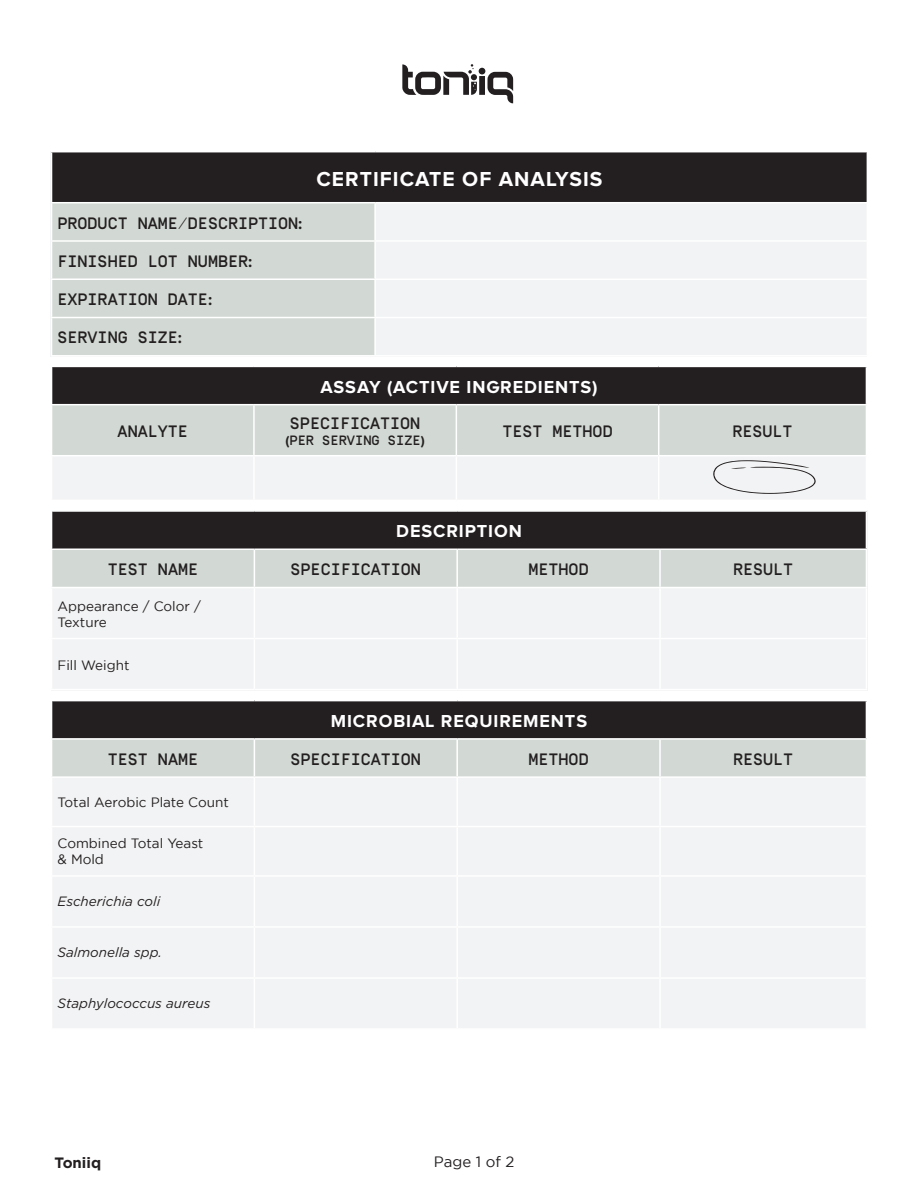
<style>
.page{position:relative;width:918px;height:1188px;background:#fff}
.page>*{position:absolute;margin:0;border:0;box-sizing:border-box;transform-origin:0 0}
.t1{font:700 21px "Proxima Nova A";letter-spacing:.05em;color:#fff}
.t2{font:700 18px "Proxima Nova A";letter-spacing:.05em;color:#fff}
.t3{font:500 16.5px "Simplon Mono Trial";color:#231f20}
.t4{font:15px "Gotham";color:#231f20}
.t5{font:700 15px "Gotham";color:#231f20}
.t6{font:13.5px/16.2px "Gotham";color:#231f20}
.t7{font:italic 13.5px "Gotham";color:#231f20}
.t8{font:500 13.5px "Simplon Mono Trial";color:#231f20}
.s1{font-family:"Proxima Nova A";font-weight:700}
</style>
<div class="page">
<div style="left:52px;top:366px;width:814px;height:39px;background:#231f20"></div>
<hr style="left:51px;top:366px;width:203px;height:1px;background:#fff">
<hr style="left:254px;top:366px;width:202px;height:1px;background:#fff">
<hr style="left:456px;top:366px;width:203px;height:1px;background:#fff">
<hr style="left:659px;top:366px;width:208px;height:1px;background:#fff">
<hr style="left:51px;top:404px;width:203px;height:1px;background:#fff">
<hr style="left:254px;top:404px;width:202px;height:1px;background:#fff">
<hr style="left:456px;top:404px;width:203px;height:1px;background:#fff">
<hr style="left:659px;top:404px;width:208px;height:1px;background:#fff">
<div style="left:52px;top:152px;width:815px;height:51px;background:#231f20"></div>
<div style="left:52px;top:203px;width:322px;height:152px;background:#d2d9d4"></div>
<div style="left:376px;top:204px;width:490px;height:151px;background:#f2f3f4"></div>
<hr style="left:51px;top:202px;width:324px;height:1px;background:#fff">
<hr style="left:375px;top:202px;width:493px;height:1px;background:#fff">
<hr style="left:51px;top:240px;width:324px;height:2px;background:#fff">
<hr style="left:375px;top:240px;width:493px;height:2px;background:#fff">
<hr style="left:51px;top:279px;width:324px;height:1px;background:#fff">
<hr style="left:375px;top:279px;width:493px;height:1px;background:#fff">
<hr style="left:51px;top:317px;width:324px;height:1px;background:#fff">
<hr style="left:375px;top:317px;width:493px;height:1px;background:#fff">
<div style="left:52px;top:701px;width:814px;height:38px;background:#231f20"></div>
<div style="left:53px;top:877px;width:812px;height:151px;background:#f2f3f4"></div>
<svg style="left:52px;top:740px;width:814px;height:135px"></svg>
<hr style="left:659px;top:740px;width:2px;height:36px;background:#fff">
<hr style="left:51px;top:738px;width:203px;height:2px;background:#fff">
<hr style="left:254px;top:738px;width:203px;height:2px;background:#fff">
<hr style="left:254px;top:740px;width:1px;height:36px;background:#fff">
<hr style="left:457px;top:738px;width:203px;height:2px;background:#fff">
<hr style="left:456px;top:740px;width:2px;height:36px;background:#fff">
<hr style="left:660px;top:738px;width:207px;height:2px;background:#fff">
<hr style="left:51px;top:776px;width:203px;height:2px;background:#fff">
<hr style="left:254px;top:778px;width:1px;height:48px;background:#fff">
<hr style="left:254px;top:776px;width:203px;height:2px;background:#fff">
<hr style="left:456px;top:778px;width:2px;height:48px;background:#fff">
<hr style="left:457px;top:776px;width:203px;height:2px;background:#fff">
<hr style="left:659px;top:778px;width:2px;height:48px;background:#fff">
<hr style="left:659px;top:827px;width:2px;height:48px;background:#fff">
<hr style="left:660px;top:776px;width:207px;height:2px;background:#fff">
<hr style="left:659px;top:826px;width:208px;height:1px;background:#fff">
<hr style="left:51px;top:826px;width:203px;height:1px;background:#fff">
<hr style="left:254px;top:827px;width:1px;height:48px;background:#fff">
<hr style="left:254px;top:826px;width:203px;height:1px;background:#fff">
<hr style="left:456px;top:827px;width:2px;height:48px;background:#fff">
<hr style="left:457px;top:826px;width:202px;height:1px;background:#fff">
<hr style="left:254px;top:877px;width:1px;height:49px;background:#fff">
<hr style="left:456px;top:877px;width:2px;height:49px;background:#fff">
<hr style="left:659px;top:877px;width:2px;height:49px;background:#fff">
<hr style="left:51px;top:926px;width:203px;height:2px;background:#fff">
<hr style="left:254px;top:928px;width:1px;height:49px;background:#fff">
<hr style="left:254px;top:926px;width:203px;height:2px;background:#fff">
<hr style="left:456px;top:928px;width:2px;height:49px;background:#fff">
<hr style="left:457px;top:926px;width:203px;height:2px;background:#fff">
<hr style="left:659px;top:928px;width:2px;height:49px;background:#fff">
<hr style="left:660px;top:926px;width:207px;height:2px;background:#fff">
<hr style="left:51px;top:977px;width:203px;height:2px;background:#fff">
<hr style="left:254px;top:979px;width:1px;height:49px;background:#fff">
<hr style="left:254px;top:977px;width:203px;height:2px;background:#fff">
<hr style="left:456px;top:979px;width:2px;height:49px;background:#fff">
<hr style="left:457px;top:977px;width:203px;height:2px;background:#fff">
<hr style="left:659px;top:979px;width:2px;height:49px;background:#fff">
<hr style="left:660px;top:977px;width:207px;height:2px;background:#fff">
<svg style="left:402px;top:64px;width:111px;height:39px"></svg>
<div style="left:52px;top:511px;width:814px;height:38px;background:#231f20"></div>
<div style="left:52px;top:550px;width:814px;height:37px;background:#d2d9d4"></div>
<div style="left:53px;top:589px;width:812px;height:100px;background:#f2f3f4"></div>
<hr style="left:659px;top:550px;width:2px;height:37px;background:#fff">
<hr style="left:51px;top:510px;width:203px;height:2px;background:#fff">
<hr style="left:254px;top:510px;width:203px;height:2px;background:#fff">
<hr style="left:457px;top:510px;width:203px;height:2px;background:#fff">
<hr style="left:660px;top:510px;width:207px;height:2px;background:#fff">
<hr style="left:254px;top:550px;width:1px;height:37px;background:#fff">
<hr style="left:456px;top:550px;width:2px;height:37px;background:#fff">
<hr style="left:254px;top:588px;width:1px;height:50px;background:#fff">
<hr style="left:456px;top:588px;width:2px;height:50px;background:#fff">
<hr style="left:659px;top:588px;width:2px;height:50px;background:#fff">
<hr style="left:51px;top:638px;width:203px;height:1px;background:#fff">
<hr style="left:254px;top:639px;width:1px;height:50px;background:#fff">
<hr style="left:254px;top:638px;width:203px;height:1px;background:#fff">
<hr style="left:456px;top:639px;width:2px;height:50px;background:#fff">
<hr style="left:457px;top:638px;width:203px;height:1px;background:#fff">
<hr style="left:659px;top:639px;width:2px;height:50px;background:#fff">
<hr style="left:660px;top:638px;width:207px;height:1px;background:#fff">
<svg style="left:52px;top:405px;width:814px;height:94px"></svg>
<p class="t3" style="left:58px;top:217px;width:246px">PRODUCT NAME/DESCRIPTION<span class="s1">:</span></p>
<p class="t3" style="left:58px;top:255px;width:196px">FINISHED LOT NUMBER<span class="s1">:</span></p>
<p class="t3" style="left:58px;top:293px;width:156px">EXPIRATION DATE<span class="s1">:</span></p>
<p class="t3" style="left:58px;top:332px;width:126px">SERVING SIZE<span class="s1">:</span></p>
<p class="t1" style="left:316px;top:167px;width:288px">CERTIFICATE OF ANALYSIS</p>
<p class="t2" style="left:320px;top:376px;width:279px">ASSAY (ACTIVE INGREDIENTS)</p>
<p class="t3" style="left:118px;top:425px;width:72px">ANALYTE</p>
<p class="t3" style="left:290px;top:417px;width:132px">SPECIFICATION</p>
<p class="t8" style="left:285px;top:435px;width:141px"><span class="s1">(</span>PER SERVING SIZE<span class="s1">)</span></p>
<p class="t3" style="left:502px;top:425px;width:112px">TEST METHOD</p>
<p class="t3" style="left:732px;top:425px;width:62px">RESULT</p>
<p class="t2" style="left:396px;top:521px;width:127px">DESCRIPTION</p>
<p class="t3" style="left:108px;top:563px;width:92px">TEST NAME</p>
<p class="t3" style="left:291px;top:563px;width:132px">SPECIFICATION</p>
<p class="t3" style="left:529px;top:563px;width:62px">METHOD</p>
<p class="t3" style="left:733px;top:563px;width:62px">RESULT</p>
<p class="t6" style="left:58px;top:598px;width:145px">Appearance / Color /<br>Texture</p>
<p class="t6" style="left:58px;top:657px;width:73px">Fill Weight</p>
<p class="t2" style="left:331px;top:711px;width:258px">MICROBIAL REQUIREMENTS</p>
<p class="t3" style="left:108px;top:753px;width:92px">TEST NAME</p>
<p class="t3" style="left:291px;top:753px;width:132px">SPECIFICATION</p>
<p class="t3" style="left:529px;top:753px;width:62px">METHOD</p>
<p class="t3" style="left:733px;top:753px;width:62px">RESULT</p>
<p class="t6" style="left:58px;top:794px;width:173px">Total Aerobic Plate Count</p>
<p class="t6" style="left:58px;top:835px;width:147px">Combined Total Yeast &amp; Mold</p>
<p class="t7" style="left:58px;top:894px;width:104px">Escherichia coli</p>
<p class="t7" style="left:58px;top:945px;width:106px">Salmonella spp.</p>
<p class="t7" style="left:58px;top:996px;width:154px">Staphylococcus aureus</p>
<p class="t5" style="left:55px;top:1154px;width:48px">Toniiq</p>
<p class="t4" style="left:434px;top:1153px;width:82px">Page 1 of 2</p>
</div>
